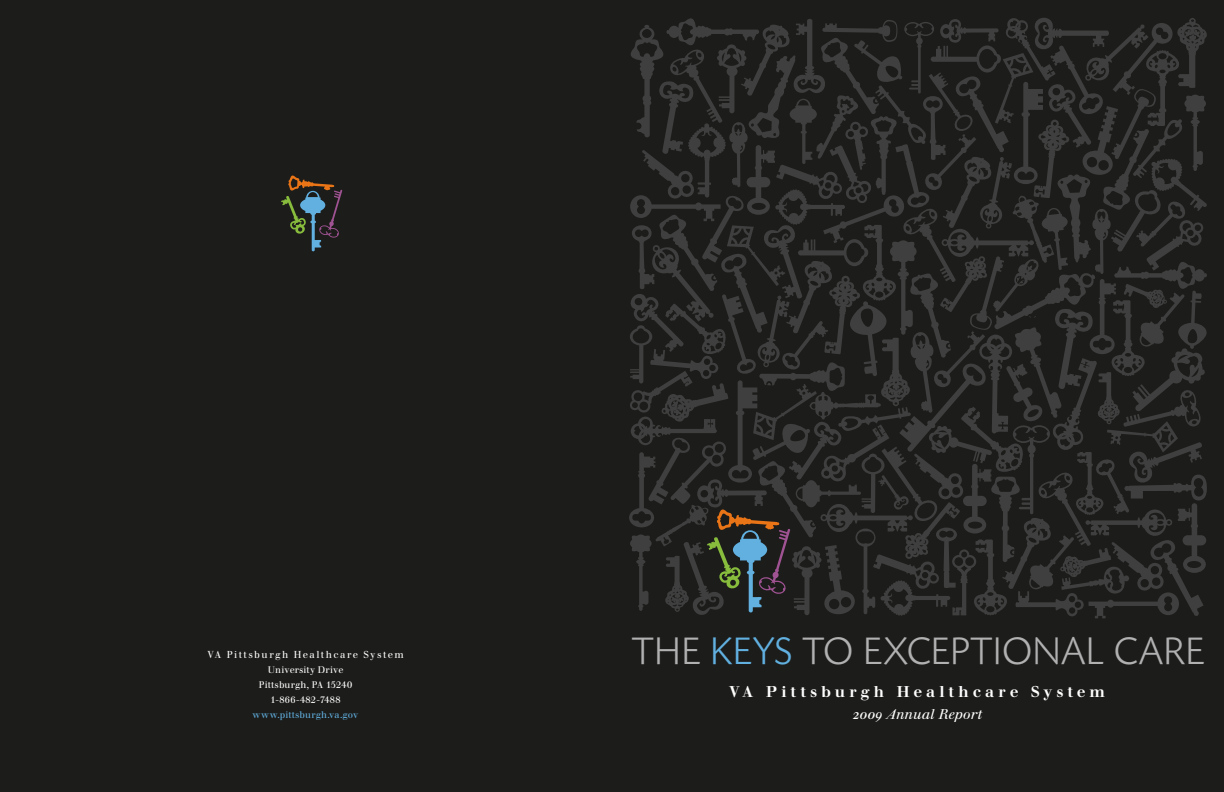
<style>
.page{position:relative;width:1224px;height:792px;background:#1c1c1a}
.page>*{position:absolute;margin:0;border:0;box-sizing:border-box;transform-origin:0 0}
.HIGHLIGHT_TEXT{font:300 40.2px "Today SB";letter-spacing:-.005em;color:#b1b1b2}
.HIGHLIGHT_TEXT-2{font:500 15.5px "Walbaum";letter-spacing:.265em;color:#fff}
.HIGHLIGHT_TEXT-3{font:14px "Walbaum Book Italic Os F";letter-spacing:.015em;color:#fff}
.HIGHLIGHT_TEXT-4{font:10px "Walbaum";letter-spacing:.145em;color:#fff}
.HIGHLIGHT_TEXT-5{font:9.5px "Walbaum";letter-spacing:.025em;color:#fff}
.HIGHLIGHT_TEXT-6{font:9.5px "Walbaum";letter-spacing:.01em;color:#61b0e0}
.s1{color:#61b0e0}
</style>
<div class="page">
<svg style="left:629px;top:18px;width:578px;height:600px"></svg>
<svg style="left:281px;top:175px;width:61px;height:76px"></svg>
<p class="HIGHLIGHT_TEXT-4" style="left:207px;top:649px;width:198px">VA Pittsburgh Healthcare System</p>
<p class="HIGHLIGHT_TEXT-5" style="left:268px;top:664px;width:77px">University Drive</p>
<p class="HIGHLIGHT_TEXT-5" style="left:259px;top:679px;width:95px">Pittsburgh, PA 15240</p>
<p class="HIGHLIGHT_TEXT-5" style="left:271px;top:694px;width:72px">1-866-482-7488</p>
<p class="HIGHLIGHT_TEXT-6" style="left:253px;top:709px;width:107px">www.pittsburgh.va.gov</p>
<p class="HIGHLIGHT_TEXT" style="left:632px;top:630px;width:575px">THE <span class="s1">KEYS</span> TO EXCEPTIONAL CARE</p>
<p class="HIGHLIGHT_TEXT-2" style="left:729px;top:683px;width:377px">VA Pittsburgh Healthcare System</p>
<p class="HIGHLIGHT_TEXT-3" style="left:853px;top:706px;width:130px">2009 Annual Report</p>
</div>
